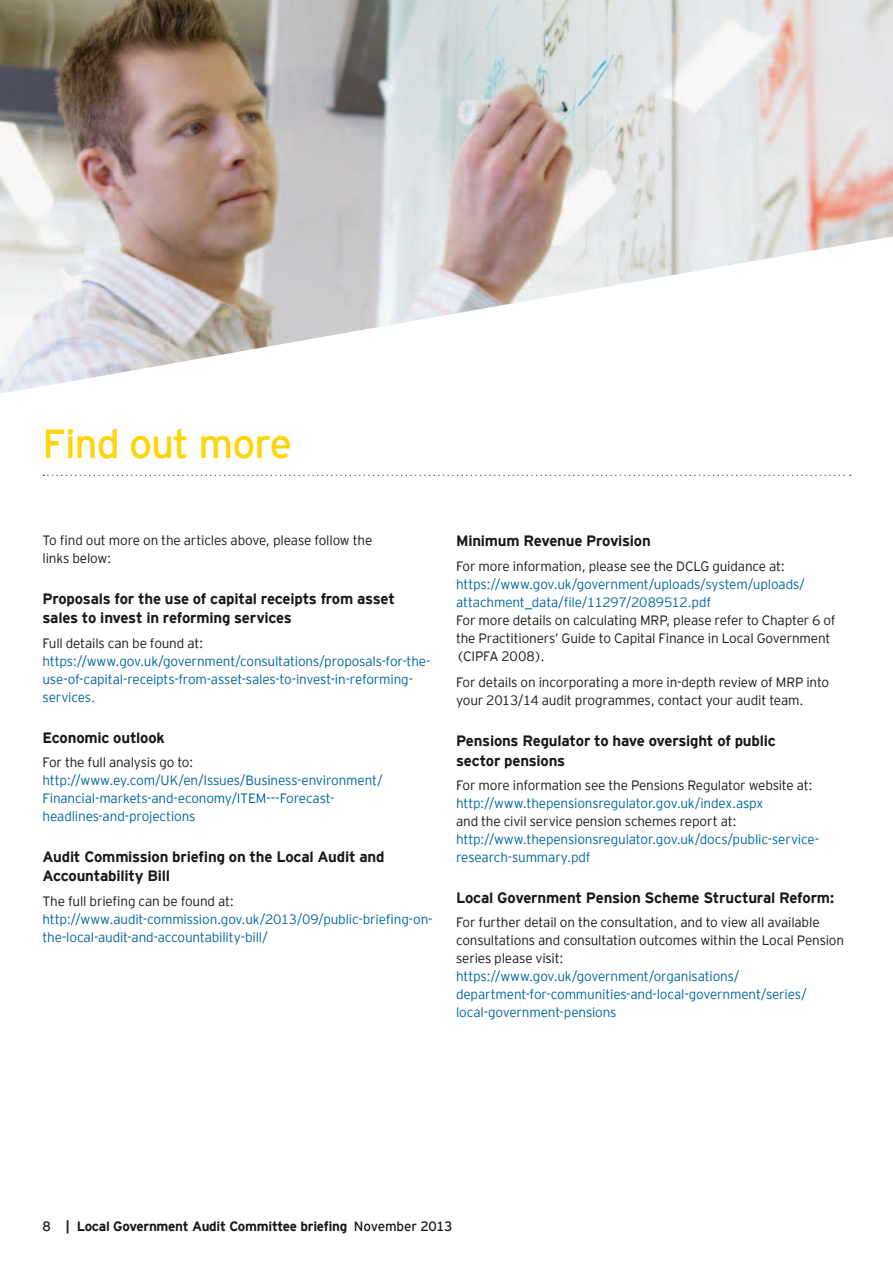
<style>
.page{position:relative;width:893px;height:1263px;background:#fff}
.page>*{position:absolute;margin:0;border:0;box-sizing:border-box;transform-origin:0 0}
.t1{font:40.5px "EY Interstate";letter-spacing:-.03em;color:#ffd408}
.t2{font:700 15px/19.5px "EY Interstate";letter-spacing:-.015em;color:#1a171c}
.t3{font:300 13.5px/18px "EY Interstate";letter-spacing:-.01em;color:#00669c}
.t4{font:300 13.5px/18px "EY Interstate";letter-spacing:-.015em;color:#1a171c}
.t5{font:700 13.5px "EY Interstate";letter-spacing:-.02em;color:#1a171c}
.s1{font-weight:400}
</style>
<div class="page">
<svg style="left:43px;top:475px;width:808px;height:1px"></svg>
<img style="left:0;top:0;width:893px;height:394px">
<h1 class="t1" style="left:43px;top:414px;width:251px">Find out more</h1>
<p class="t4" style="left:43px;top:531px;width:331px">To find out more on the articles above, please follow the links below:</p>
<p class="t2" style="left:43px;top:588px;width:354px">Proposals for the use of capital receipts from asset sales to invest in reforming services</p>
<p class="t4" style="left:43px;top:633px;width:162px">Full details can be found at:</p>
<p class="t3" style="left:43px;top:651px;width:389px">https://www.gov.uk/government/consultations/proposals-for-the&shy;use-of-capital-receipts-from-asset-sales-to-invest-in-reforming&shy;services.</p>
<p class="t2" style="left:43px;top:727px;width:124px">Economic outlook</p>
<p class="t4" style="left:43px;top:752px;width:152px">For the full analysis go to:</p>
<p class="t3" style="left:43px;top:770px;width:342px">http://www.ey.com/UK/en/Issues/Business-environment/<br>Financial-markets-and-economy/ITEM---Forecast&shy;headlines-and-projections</p>
<p class="t2" style="left:43px;top:846px;width:344px">Audit Commission briefing on the Local Audit and<br>Accountability Bill</p>
<p class="t4" style="left:43px;top:891px;width:193px">The full briefing can be found at:</p>
<p class="t3" style="left:43px;top:909px;width:392px">http://www.audit-commission.gov.uk/2013/09/public-briefing-on&shy;the-local-audit-and-accountability-bill/</p>
<p class="t2" style="left:456px;top:530px;width:196px">Minimum Revenue Provision</p>
<p class="t4" style="left:456px;top:556px;width:331px">For more information, please see the DCLG guidance at:</p>
<p class="t3" style="left:456px;top:574px;width:350px">https://www.gov.uk/government/uploads/system/uploads/ attachment_data/file/11297/2089512.pdf</p>
<p class="t4" style="left:456px;top:610px;width:381px">For more details on calculating MRP, please refer to Chapter 6 of the Practitioners’ Guide to Capital Finance in Local Government (CIPFA 2008).</p>
<p class="t4" style="left:456px;top:673px;width:375px">For details on incorporating a more in-depth review of MRP into your 2013/14 audit programmes, contact your audit team.</p>
<p class="t2" style="left:456px;top:730px;width:321px">Pensions Regulator to have oversight of public sector pensions</p>
<p class="t4" style="left:456px;top:775px;width:358px">For more information see the Pensions Regulator website at:</p>
<p class="t3" style="left:456px;top:793px;width:309px">http://www.thepensionsregulator.gov.uk/index.aspx</p>
<p class="t4" style="left:456px;top:811px;width:282px">and the civil service pension schemes report at:</p>
<p class="t3" style="left:456px;top:829px;width:364px">http://www.thepensionsregulator.gov.uk/docs/public-service&shy;research-summary.pdf</p>
<p class="t2" style="left:456px;top:887px;width:380px">Local Government Pension Scheme Structural Reform:</p>
<p class="t4" style="left:456px;top:912px;width:389px">For further detail on the consultation, and to view all available consultations and consultation outcomes within the Local Pension series please visit:</p>
<p class="t3" style="left:456px;top:966px;width:352px">https://www.gov.uk/government/organisations/ department-for-communities-and-local-government/series/ local-government-pensions</p>
<p class="t5" style="left:43px;top:1217px;width:412px"><span class="s1">8</span> | Local Government Audit Committee briefing <span class="s1">November 2013</span></p>
</div>
